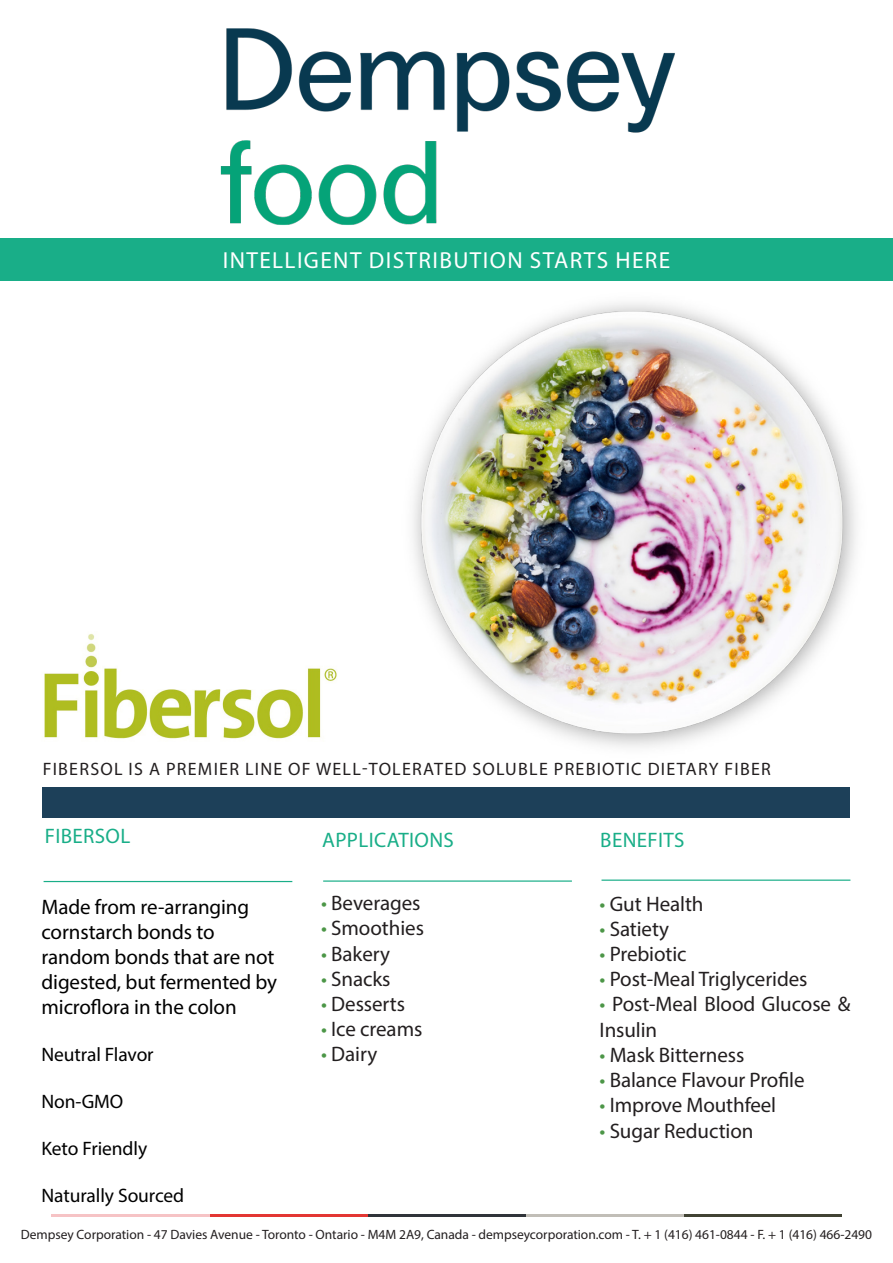
<style>
.page{position:relative;width:893px;height:1263px;background:#fff}
.page>*{position:absolute;margin:0;border:0;box-sizing:border-box;transform-origin:0 0}
.t1{font:23.25px "Myriad Pro";letter-spacing:.06em;color:#fff}
.t2{font:21px/25.2px "Myriad Pro";letter-spacing:-.005em;color:#231f20}
.t3{font:21px/25.2px "Myriad Pro";letter-spacing:-.005em;color:#000}
.t4{font:21px "Myriad Pro";letter-spacing:.015em;color:#19ae88}
.t5{font:19.5px "Myriad Pro";letter-spacing:-.005em;color:#000}
.t6{font:18px "Myriad Pro";letter-spacing:.07em;color:#231f20}
.t7{font:13.5px "Myriad Pro";letter-spacing:-.005em;color:#231f20}
.s1{color:#4c9647}
</style>
<div class="page">
<div style="left:0;top:238px;width:893px;height:43px;background:#19ae88"></div>
<hr style="left:323px;top:880px;width:249px;height:2px;background:#19ae88">
<hr style="left:44px;top:881px;width:248px;height:1px;background:#19ae88">
<hr style="left:601px;top:879px;width:249px;height:2px;background:#19ae88">
<div style="left:43px;top:788px;width:807px;height:30px;background:#1d4059"></div>
<hr style="left:684px;top:1214px;width:158px;height:3px;background:#414334">
<hr style="left:526px;top:1214px;width:158px;height:3px;background:#c1beb7">
<hr style="left:368px;top:1214px;width:158px;height:3px;background:#30343a">
<hr style="left:209px;top:1214px;width:159px;height:3px;background:#e33633">
<hr style="left:51px;top:1214px;width:158px;height:3px;background:#f6c3c5">
<img style="left:220px;top:28px;width:455px;height:197px">
<img style="left:44px;top:633px;width:293px;height:106px">
<img style="left:371px;top:303px;width:485px;height:485px">
<p class="t1" style="left:223px;top:245px;width:449px">INTELLIGENT DISTRIBUTION STARTS HERE</p>
<p class="t6" style="left:43px;top:758px;width:730px">FIBERSOL IS A PREMIER LINE OF WELL-TOLERATED SOLUBLE PREBIOTIC DIETARY FIBER</p>
<p class="t4" style="left:45px;top:823px;width:87px">FIBERSOL</p>
<p class="t3" style="left:41px;top:893px;width:237px">Made from re-arranging cornstarch bonds to random bonds that are not digested, but fermented by microflora in the colon</p>
<p class="t5" style="left:41px;top:1042px;width:114px">Neutral Flavor</p>
<p class="t5" style="left:41px;top:1089px;width:83px">Non-GMO</p>
<p class="t5" style="left:41px;top:1136px;width:107px">Keto Friendly</p>
<p class="t5" style="left:41px;top:1183px;width:144px">Naturally Sourced</p>
<p class="t4" style="left:322px;top:827px;width:133px">APPLICATIONS</p>
<p class="t2" style="left:321px;top:890px;width:101px"><span class="s1">•</span> Beverages</p>
<p class="t2" style="left:321px;top:915px;width:104px"><span class="s1">•</span> Smoothies</p>
<p class="t2" style="left:321px;top:941px;width:71px"><span class="s1">•</span> Bakery</p>
<p class="t2" style="left:321px;top:966px;width:71px"><span class="s1">•</span> Snacks</p>
<p class="t2" style="left:321px;top:991px;width:86px"><span class="s1">•</span> Desserts</p>
<p class="t2" style="left:321px;top:1016px;width:103px"><span class="s1">•</span> Ice creams</p>
<p class="t2" style="left:321px;top:1041px;width:58px"><span class="s1">•</span> Dairy</p>
<p class="t4" style="left:600px;top:827px;width:86px">BENEFITS</p>
<p class="t2" style="left:600px;top:891px;width:106px"><span class="s1">•</span> Gut Health</p>
<p class="t2" style="left:600px;top:916px;width:71px"><span class="s1">•</span> Satiety</p>
<p class="t2" style="left:600px;top:941px;width:89px"><span class="s1">•</span> Prebiotic</p>
<p class="t2" style="left:600px;top:966px;width:209px"><span class="s1">•</span> Post-Meal Triglycerides</p>
<p class="t2" style="left:600px;top:991px;width:252px"><span class="s1">•</span> Post-Meal Blood Glucose &amp;<br>Insulin</p>
<p class="t2" style="left:600px;top:1042px;width:146px"><span class="s1">•</span> Mask Bitterness</p>
<p class="t2" style="left:600px;top:1067px;width:207px"><span class="s1">•</span> Balance Flavour Profile</p>
<p class="t2" style="left:600px;top:1092px;width:178px"><span class="s1">•</span> Improve Mouthfeel</p>
<p class="t2" style="left:600px;top:1117px;width:155px"><span class="s1">•</span> Sugar Reduction</p>
<p class="t7" style="left:21px;top:1226px;width:853px">Dempsey Corporation - 47 Davies Avenue - Toronto - Ontario - M4M 2A9, Canada - dempseycorporation.com - T. + 1 (416) 461-0844 - F. + 1 (416) 466-2490</p>
</div>
